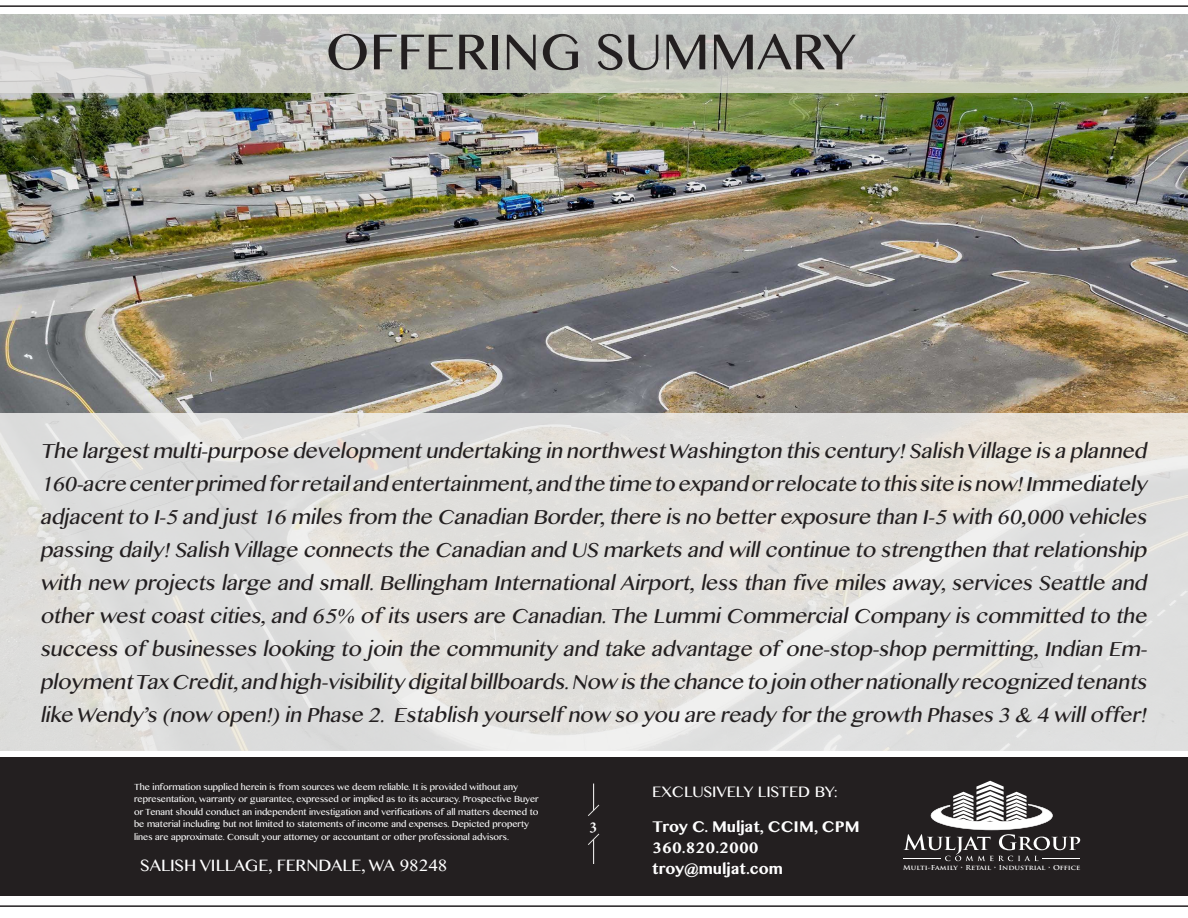
<style>
.page{position:relative;width:1188px;height:918px;background:#fff}
.page>*{position:absolute;margin:0;border:0;box-sizing:border-box;transform-origin:0 0}
.t1{font:60px "Khmer MN";color:#231f20}
.t2{font:italic 24px/33px "Khmer MN";color:#231f20;text-align:justify}
.t3{font:19.5px "Khmer MN";color:#fff}
.t4{font:700 18px/21px "Khmer MN";color:#fff}
.t5{font:18px "Khmer MN";color:#fff}
.t6{font:700 16.5px "Adobe Hebrew";color:#fff}
.t7{font:10.5px/12.6px "Khmer MN";color:#fff}
.t8{font:700 6.6px "Trajan Pro";color:#fff;scale:1.12 1}
</style>
<div class="page">
<div style="left:0;top:757px;width:1188px;height:138px;background:#231f20"></div>
<hr style="left:903px;top:858px;width:38px;height:1px;background:#fff">
<svg style="left:904px;top:781px;width:176px;height:80px"></svg>
<hr style="left:0;top:5px;width:1188px;height:2px;background:#231f20">
<hr style="left:0;top:905px;width:1188px;height:2px;background:#231f20">
<svg style="left:588px;top:784px;width:12px;height:32px"></svg>
<svg style="left:588px;top:833px;width:12px;height:31px"></svg>
<img style="left:0;top:92px;width:1188px;height:321px">
<svg style="left:0;top:413px;width:1188px;height:337px;background:#e0dfdd"></svg>
<svg style="left:0;top:14px;width:1188px;height:78px;background:#c3c5c0"></svg>
<p class="t1" style="left:326px;top:14px;width:532px">OFFERING SUMMARY</p>
<p class="t2" style="left:40px;top:433px;width:1116px">Thelargestmulti-purposedevelopmentundertakinginnorthwestWashingtonthiscentury!SalishVillageisaplanned 160-acrecenterprimedforretailandentertainment,andthetimetoexpandorrelocatetothissiteisnow!Immediately adjacenttoI-5andjust16milesfrom theCanadianBorder,thereisnobetterexposurethanI-5with60,000vehicles passingdaily!SalishVillageconnectstheCanadianandUSmarketsandwillcontinuetostrengthenthatrelationship withnew projectslargeandsmall.Bellingham InternationalAirport,lessthanfivemilesaway,servicesSeattleand otherwestcoastcities,and65% of itsusersareCanadian.TheLummiCommercialCompanyiscommittedtothe successof businesseslookingtojointhecommunityandtakeadvantageof one-stop-shoppermitting,IndianEm&shy;ploymentTaxCredit,andhigh-visibilitydigitalbillboards.Now isthechancetojoinothernationallyrecognizedtenants likeWendy’s(now open!)inPhase2.Establishyourself now soyouarereadyforthegrowthPhases3&amp; 4willoffer!</p>
<p class="t7" style="left:134px;top:780px;width:406px">The information supplied herein is from sources we deem reliable. It is provided without any representation, warranty or guarantee, expressed or implied as to its accuracy. Prospective Buyer or Tenant should conduct an independent investigation and verifications of all matters deemed to be material including but not limited to statements of income and expenses. Depicted property lines are approximate. Consult your attorney or accountant or other professional advisors.</p>
<p class="t3" style="left:141px;top:853px;width:308px">SALISH VILLAGE, FERNDALE, WA 98248</p>
<p class="t6" style="left:589px;top:814px;width:10px">3</p>
<p class="t5" style="left:652px;top:780px;width:187px">EXCLUSIVELY LISTED BY:</p>
<p class="t4" style="left:652px;top:815px;width:209px">Troy C. Muljat, CCIM, CPM<br>360.820.2000 troy@muljat.com</p>
<p class="t8" style="left:903px;top:863px;width:160px">Multi-Family • Retail • Industrial • Office</p>
</div>
